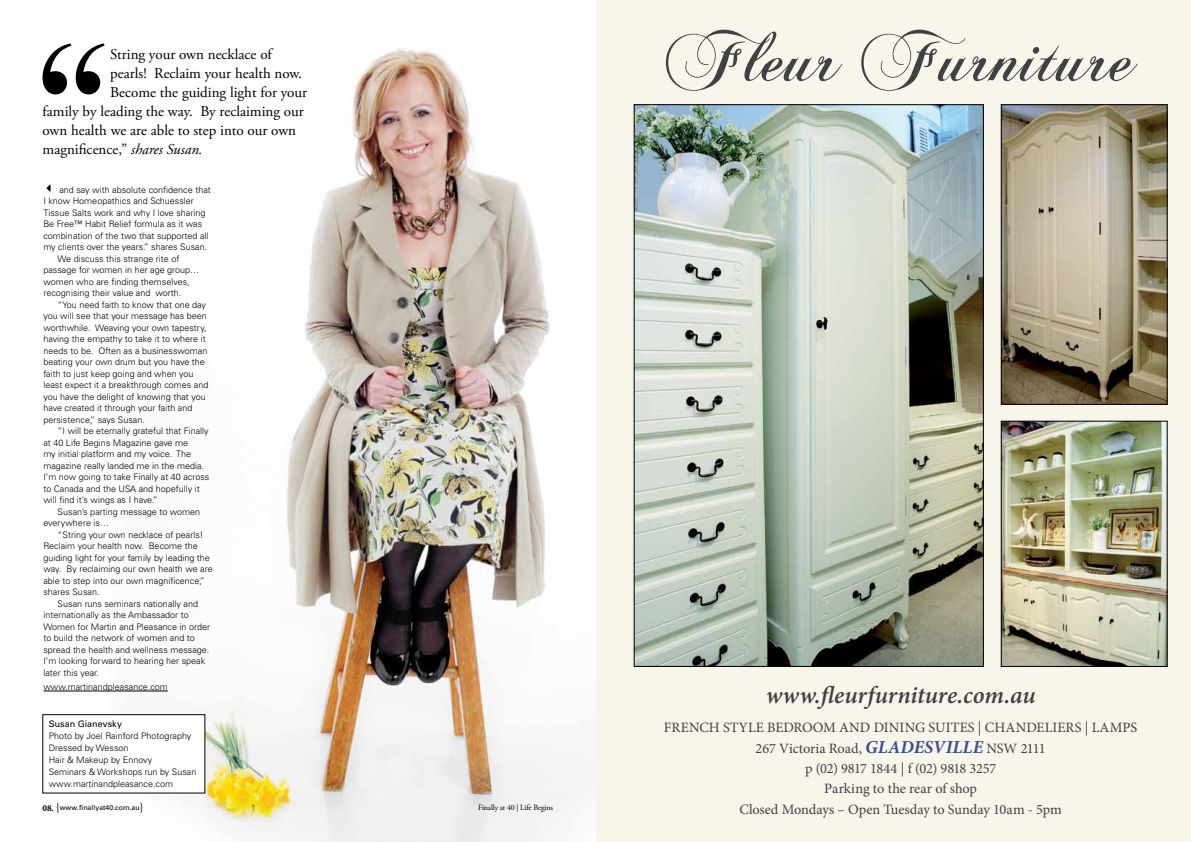
<style>
.page{position:relative;width:1191px;height:842px;background:#fff}
.page>*{position:absolute;margin:0;border:0;box-sizing:border-box;transform-origin:0 0}
.t1{font:73.5px "Chopin Script";letter-spacing:.01em;color:#414042}
.t2{font:italic 600 24.5px "Minion Pro";letter-spacing:-.005em;color:#414042}
.t3{font:15px "Adobe Garamond Pro";color:#000}
.t4{font:14.3px/20.4px "Minion Pro";letter-spacing:-.005em;color:#414042;text-align:center}
.t5{font:300 9px/12px "Univers LT Std";color:#000}
.t6{font:9px "Univers LT Std";color:#000}
.t7{font:8px "Adobe Garamond Pro";letter-spacing:-.02em;color:#000}
.t8{font:7px "Univers LT Std";color:#000}
.s1{font-style:italic}
.s2{font-family:"Adobe Garamond Pro";font-weight:700;font-size:9px}
.s3{font-family:"Adobe Garamond Pro";font-size:12px}
.s4{font-weight:700;font-style:italic;font-size:18.4px;color:#3b4d96}
</style>
<div class="page">
<img style="left:108px;top:48px;width:461px;height:794px">
<svg style="left:43px;top:43px;width:62px;height:51px"></svg>
<div style="left:597px;top:0;width:594px;height:842px;background:#f8f5eb"></div>
<img style="left:635px;top:106px;width:347px;height:559px">
<img style="left:1002px;top:106px;width:163px;height:297px">
<div style="left:1000px;top:104px;width:167px;height:301px;border:1px solid #000"></div>
<img style="left:1002px;top:423px;width:163px;height:242px">
<div style="left:1000px;top:421px;width:167px;height:246px;border:1px solid #000"></div>
<hr style="left:43px;top:691px;width:125px;height:1px;background:#000">
<svg style="left:46px;top:184px;width:5px;height:8px"></svg>
<div style="left:43px;top:715px;width:162px;height:78px;background:#fff"></div>
<div style="left:43px;top:714px;width:162px;height:79px;border:1px solid #000"></div>
<h3 class="t3" style="left:110px;top:45px;width:163px">String your own necklace of</h3>
<h3 class="t3" style="left:110px;top:64px;width:193px">pearls! Reclaim your health now.</h3>
<h3 class="t3" style="left:110px;top:83px;width:198px">Become the guiding light for your</h3>
<h3 class="t3" style="left:43px;top:102px;width:263px">family by leading the way. By reclaiming our</h3>
<h3 class="t3" style="left:43px;top:121px;width:255px">own health we are able to step into our own</h3>
<h3 class="t3" style="left:43px;top:140px;width:162px">magnificence,” <span class="s1">shares Susan.</span></h3>
<p class="t5" style="left:59px;top:183px;width:153px">and say with absolute confidence that</p>
<p class="t5" style="left:43px;top:195px;width:152px">I know Homeopathics and Schuessler</p>
<p class="t5" style="left:43px;top:206px;width:163px">Tissue Salts work and why I love sharing</p>
<p class="t5" style="left:43px;top:218px;width:160px">Be Free™ Habit Relief formula as it was</p>
<p class="t5" style="left:43px;top:229px;width:167px">combination of the two that supported all</p>
<p class="t5" style="left:43px;top:241px;width:165px">my clients over the years.” shares Susan.</p>
<p class="t5" style="left:58px;top:252px;width:123px">We discuss this strange rite of</p>
<p class="t5" style="left:43px;top:264px;width:157px">passage for women in her age group…</p>
<p class="t5" style="left:43px;top:275px;width:148px">women who are finding themselves,</p>
<p class="t5" style="left:43px;top:287px;width:139px">recognising their value and worth.</p>
<p class="t5" style="left:58px;top:298px;width:150px">“You need faith to know that one day</p>
<p class="t5" style="left:43px;top:310px;width:165px">you will see that your message has been</p>
<p class="t5" style="left:43px;top:322px;width:165px">worthwhile. Weaving your own tapestry,</p>
<p class="t5" style="left:43px;top:333px;width:164px">having the empathy to take it to where it</p>
<p class="t5" style="left:43px;top:345px;width:165px">needs to be. Often as a businesswoman</p>
<p class="t5" style="left:43px;top:356px;width:163px">beating your own drum but you have the</p>
<p class="t5" style="left:43px;top:368px;width:152px">faith to just keep going and when you</p>
<p class="t5" style="left:43px;top:379px;width:166px">least expect it a breakthrough comes and</p>
<p class="t5" style="left:43px;top:391px;width:164px">you have the delight of knowing that you</p>
<p class="t5" style="left:43px;top:402px;width:150px">have created it through your faith and</p>
<p class="t5" style="left:43px;top:414px;width:103px">persistence,” says Susan.</p>
<p class="t5" style="left:58px;top:425px;width:153px">“I will be eternally grateful that Finally</p>
<p class="t5" style="left:43px;top:437px;width:146px">at 40 Life Begins Magazine gave me</p>
<p class="t5" style="left:43px;top:448px;width:149px">my initial platform and my voice. The</p>
<p class="t5" style="left:43px;top:460px;width:162px">magazine really landed me in the media.</p>
<p class="t5" style="left:43px;top:471px;width:167px">I’m now going to take Finally at 40 across</p>
<p class="t5" style="left:43px;top:483px;width:158px">to Canada and the USA and hopefully it</p>
<p class="t5" style="left:43px;top:494px;width:116px">will find it’s wings as I have.”</p>
<p class="t5" style="left:58px;top:506px;width:144px">Susan’s parting message to women</p>
<p class="t5" style="left:43px;top:517px;width:67px">everywhere is…</p>
<p class="t5" style="left:58px;top:529px;width:147px">“String your own necklace of pearls!</p>
<p class="t5" style="left:43px;top:540px;width:156px">Reclaim your health now. Become the</p>
<p class="t5" style="left:43px;top:552px;width:168px">guiding light for your family by leading the</p>
<p class="t5" style="left:43px;top:563px;width:171px">way. By reclaiming our own health we are</p>
<p class="t5" style="left:43px;top:575px;width:163px">able to step into our own magnificence,”</p>
<p class="t5" style="left:43px;top:586px;width:58px">shares Susan.</p>
<p class="t5" style="left:58px;top:598px;width:142px">Susan runs seminars nationally and</p>
<p class="t5" style="left:43px;top:609px;width:147px">internationally as the Ambassador to</p>
<p class="t5" style="left:43px;top:621px;width:168px">Women for Martin and Pleasance in order</p>
<p class="t5" style="left:43px;top:632px;width:153px">to build the network of women and to</p>
<p class="t5" style="left:43px;top:644px;width:167px">spread the health and wellness message.</p>
<p class="t5" style="left:43px;top:655px;width:163px">I’m looking forward to hearing her speak</p>
<p class="t5" style="left:43px;top:667px;width:57px">later this year.</p>
<p class="t5" style="left:43px;top:681px;width:126px">www.martinandpleasance.com</p>
<p class="t6" style="left:49px;top:718px;width:75px">Susan Gianevsky</p>
<p class="t5" style="left:49px;top:730px;width:149px">Photo by Joel Rainford Photography<br>Dressed by Wesson<br>Hair &amp; Makeup by Ennovy<br>Seminars &amp; Workshops run by Susan www.martinandpleasance.com</p>
<p class="t8" style="left:43px;top:803px;width:103px"><span class="s2">08.</span> <span class="s3">{</span>www.finallyat40.com.au<span class="s3">}</span></p>
<p class="t7" style="left:478px;top:802px;width:76px">Finally at 40 | Life Begins</p>
<h1 class="t1" style="left:665px;top:12px;width:472px">Fleur Furniture</h1>
<h2 class="t2" style="left:765px;top:678px;width:271px">www.fleurfurniture.com.au</h2>
<h3 class="t4" style="left:664px;top:717px;width:475px">FRENCH STYLE BEDROOM AND DINING SUITES | CHANDELIERS | LAMPS 267 Victoria Road, <span class="s4">GLADESVILLE</span> NSW 2111<br>p (02) 9817 1844 | f (02) 9818 3257<br>Parking to the rear of shop<br>Closed Mondays – Open Tuesday to Sunday 10am - 5pm</h3>
</div>
